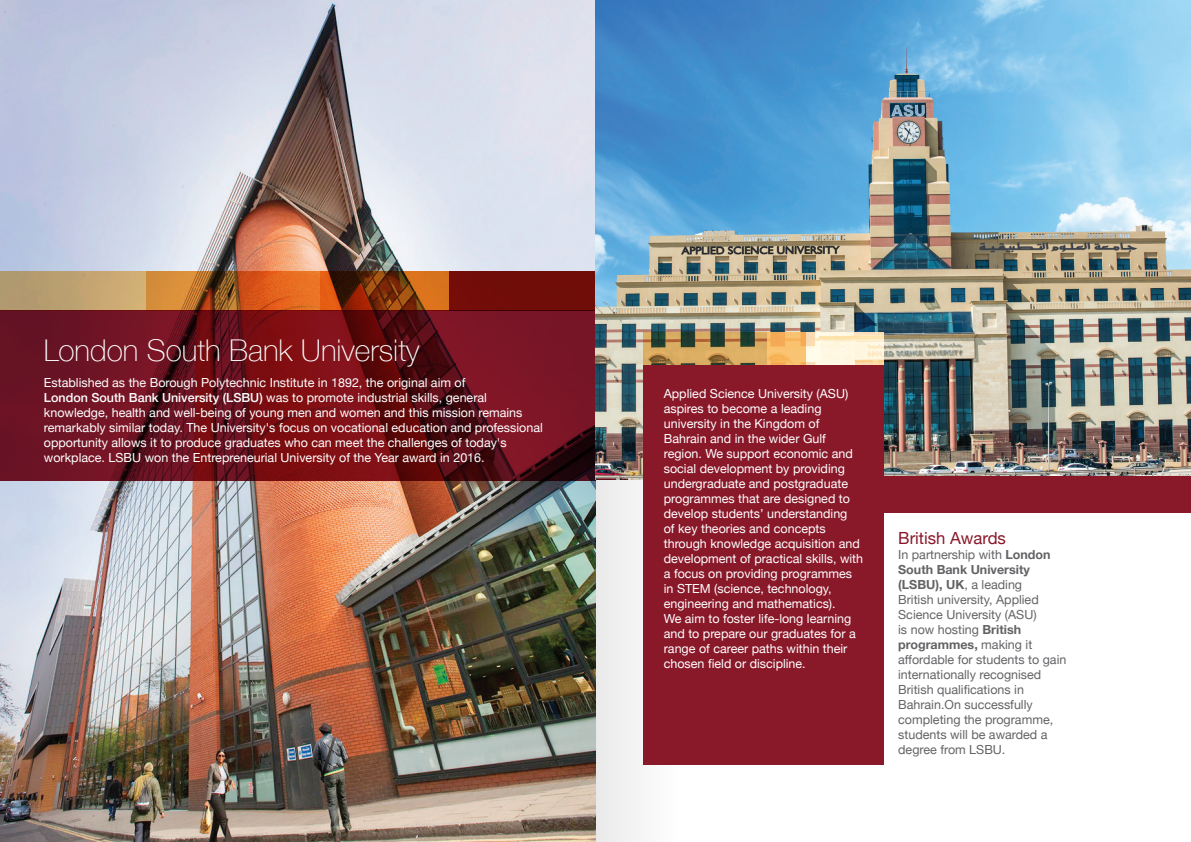
<style>
.page{position:relative;width:1191px;height:842px;background:#fff}
.page>*{position:absolute;margin:0;border:0;box-sizing:border-box;transform-origin:0 0}
.t1{font:100 30px "Helvetica Neue";color:#fff}
.t2{font:16.7px "Helvetica Neue";color:#891829}
.t3{font:12.5px/15px "Helvetica Neue";color:#fff}
.t4{font:12.5px/15px "Helvetica Neue";color:#636366}
.s1{font-weight:500}
.s2{font-weight:700}
</style>
<div class="page">
<div style="left:595px;top:0;width:82px;height:842px;background:#f1f1f1"></div>
<img style="left:0;top:0;width:595px;height:842px">
<svg style="left:0;top:310px;width:595px;height:171px;background:#6a101b"></svg>
<svg style="left:0;top:271px;width:146px;height:39px;background:#bfa271"></svg>
<svg style="left:146px;top:271px;width:174px;height:39px;background:#c56925"></svg>
<svg style="left:320px;top:271px;width:129px;height:39px;background:#96430f"></svg>
<div style="left:449px;top:271px;width:146px;height:39px;background:#700d09"></div>
<img style="left:595px;top:0;width:596px;height:480px">
<div style="left:643px;top:365px;width:241px;height:399px;background:#891829"></div>
<div style="left:876px;top:476px;width:315px;height:37px;background:#891829"></div>
<svg style="left:806px;top:332px;width:78px;height:33px;background:#fdf0d2"></svg>
<svg style="left:643px;top:332px;width:163px;height:33px;background:#b99455"></svg>
<h1 class="t1" style="left:44px;top:328px;width:377px">London South Bank University</h1>
<p class="t3" style="left:44px;top:376px;width:500px">Established as the Borough Polytechnic Institute in 1892, the original aim of<br><span class="s1">London South Bank University (LSBU)</span> was to promote industrial skills, general knowledge, health and well-being of young men and women and this mission remains remarkably similar today. The University's focus on vocational education and professional opportunity allows it to produce graduates who can meet the challenges of today's workplace. LSBU won the Entrepreneurial University of the Year award in 2016.</p>
<p class="t3" style="left:664px;top:387px;width:201px">Applied Science University (ASU) aspires to become a leading university in the Kingdom of<br>Bahrain and in the wider Gulf region. We support economic and social development by providing undergraduate and postgraduate programmes that are designed to develop students’ understanding<br>of key theories and concepts through knowledge acquisition and development of practical skills, with a focus on providing programmes in STEM (science, technology, engineering and mathematics).<br>We aim to foster life-long learning and to prepare our graduates for a range of career paths within their chosen field or discipline.</p>
<h2 class="t2" style="left:898px;top:526px;width:109px">British Awards</h2>
<p class="t4" style="left:898px;top:548px;width:170px">In partnership with <span class="s2">London<br>South Bank University (LSBU), UK</span>, a leading<br>British university, Applied<br>Science University (ASU)<br>is now hosting <span class="s2">British programmes,</span> making it affordable for students to gain internationally recognised<br>British qualifications in<br>Bahrain.On successfully completing the programme, students will be awarded a degree from LSBU.</p>
</div>
